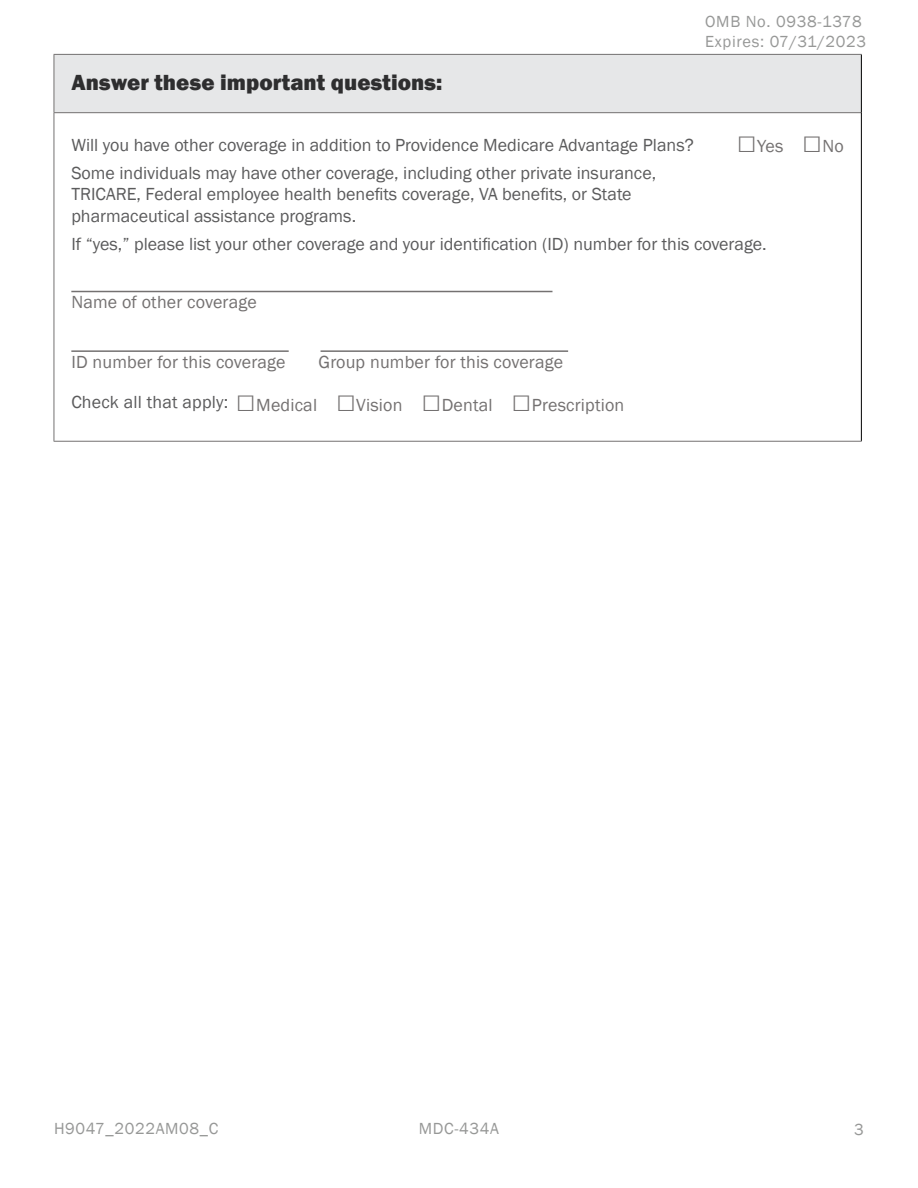
<style>
.page{position:relative;width:918px;height:1188px;background:#fff}
.page>*{position:absolute;margin:0;border:0;box-sizing:border-box;transform-origin:0 0}
.t1{font:800 22.5px "Franklin Gothic";color:#2e2e2f}
.t2{font:18px/21.6px "Franklin Gothic";color:#5b5b5c}
.t3{font:18px "Franklin Gothic";letter-spacing:.01em;color:#747171}
.t4{font:16.5px/19.8px "Franklin Gothic";letter-spacing:.04em;color:#979897}
.s1{font-size:33px}
.s2{color:#5b5b5c}
</style>
<div class="page">
<div style="left:54px;top:54px;width:807px;height:59px;background:#e6e7e8"></div>
<hr style="left:54px;top:54px;width:808px;height:1px;background:#747171">
<hr style="left:54px;top:55px;width:1px;height:57px;background:#747171">
<hr style="left:54px;top:112px;width:807px;height:1px;background:#747171">
<hr style="left:54px;top:113px;width:1px;height:328px;background:#747171">
<hr style="left:54px;top:441px;width:808px;height:1px;background:#747171">
<hr style="left:861px;top:55px;width:1px;height:58px;background:#000">
<hr style="left:861px;top:113px;width:1px;height:328px;background:#000">
<hr style="left:71px;top:291px;width:481px;height:1px;background:#747171">
<hr style="left:321px;top:350px;width:247px;height:2px;background:#747171">
<hr style="left:71px;top:350px;width:218px;height:2px;background:#747171">
<h3 class="t1" style="left:71px;top:68px;width:373px">Answer these important questions:</h3>
<p class="t4" style="left:705px;top:12px;width:163px">OMB No. 0938-1378<br>Expires: 07/31/2023</p>
<p class="t3" style="left:737px;top:135px;width:108px"><span class="s1">□</span>Yes <span class="s1">□</span>No</p>
<p class="t2" style="left:71px;top:134px;width:624px">Will you have other coverage in addition to Providence Medicare Advantage Plans?</p>
<p class="t2" style="left:71px;top:162px;width:586px">Some individuals may have other coverage, including other private insurance,<br>TRICARE, Federal employee health benefits coverage, VA benefits, or State pharmaceutical assistance programs.</p>
<p class="t2" style="left:71px;top:234px;width:697px">If “yes,” please list your other coverage and your identification (ID) number for this coverage.</p>
<p class="t3" style="left:71px;top:291px;width:187px">Name of other coverage</p>
<p class="t3" style="left:71px;top:351px;width:216px">ID number for this coverage</p>
<p class="t3" style="left:319px;top:351px;width:246px">Group number for this coverage</p>
<p class="t3" style="left:71px;top:393px;width:554px"><span class="s2">Check all that apply:</span> <span class="s1">□</span>Medical <span class="s1">□</span>Vision <span class="s1">□</span>Dental <span class="s1">□</span>Prescription</p>
<p class="t4" style="left:54px;top:1119px;width:166px">H9047_2022AM08_C</p>
<p class="t4" style="left:419px;top:1119px;width:82px">MDC-434A</p>
<p class="t4" style="left:854px;top:1120px;width:11px">3</p>
</div>
